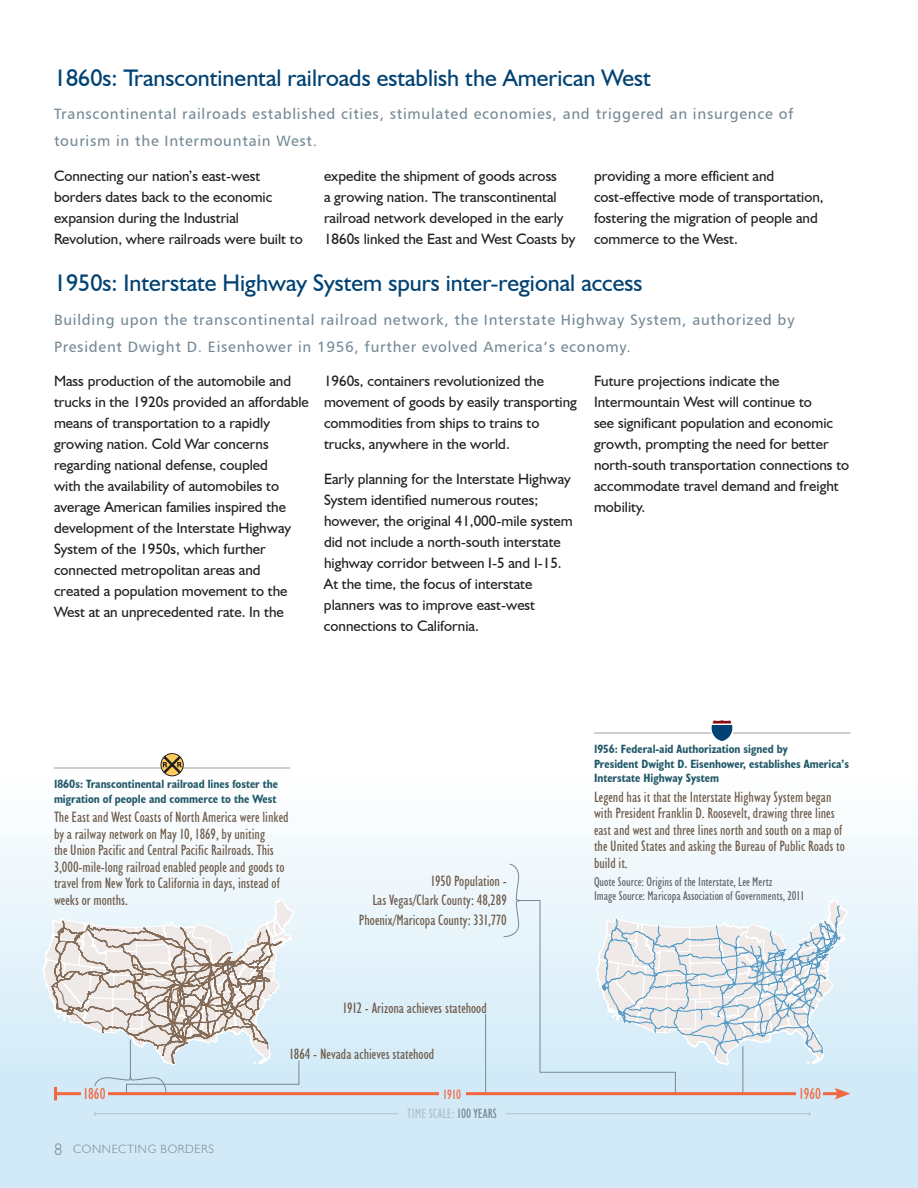
<style>
.page{position:relative;width:918px;height:1188px;background:#fff}
.page>*{position:absolute;margin:0;border:0;box-sizing:border-box;transform-origin:0 0}
.t1{font:24px "Humanist 521 BT";color:#004273}
.t2{font:condensed 15.75px "Humanist 521 BT";color:#f26640}
.t3{font:15px/21px "Humanist 521 BT";color:#231f20}
.t4{font:condensed 15px/16.5px "Humanist 521 BT";color:#6d5a49}
.t5{font:15px/27px "Humanist 777 BT Roman B";letter-spacing:.05em;color:#738894}
.t6{font:condensed 13.5px "Humanist 521 BT";color:#b1bec7}
.t7{font:condensed 13.5px "Humanist 521 BT";color:#f26640}
.t8{font:condensed 12.75px/13.5px "Humanist 521 BT";color:#636366}
.t9{font:700 condensed 12px/14.4px "Humanist 521 BT";color:#215868}
.t10{font:300 12px "Humanist 521 BT";color:#738894}
.s1{color:#738894}
.s2{font-size:16.5px}
</style>
<div class="page">
<div style="left:0;top:772px;width:918px;height:416px;background:linear-gradient(to bottom,#fcfefe,#c9e6f6)"></div>
<svg style="left:595px;top:899px;width:253px;height:167px;background:#dae6ed"></svg>
<hr style="left:742px;top:1046px;width:1px;height:48px;background:#738894">
<svg style="left:675px;top:1072px;width:1px;height:20px"></svg>
<hr style="left:485px;top:1014px;width:1px;height:80px;background:#738894">
<hr style="left:540px;top:901px;width:1px;height:172px;background:#738894">
<hr style="left:540px;top:1072px;width:135px;height:1px;background:#738894">
<hr style="left:54px;top:767px;width:236px;height:2px;background:#bfbfbf">
<hr style="left:594px;top:732px;width:256px;height:2px;background:#bfbfbf">
<hr style="left:56px;top:1092px;width:784px;height:3px;background:#f26640">
<svg style="left:41px;top:899px;width:259px;height:201px;background:#d8dbdc"></svg>
<svg style="left:834px;top:1088px;width:16px;height:12px"></svg>
<div style="left:81px;top:1087px;width:27px;height:20px;background:#d2eaf7"></div>
<div style="left:796px;top:1087px;width:28px;height:20px;background:#d2eaf7"></div>
<div style="left:439px;top:1087px;width:27px;height:13px;background:#d2eaf7"></div>
<hr style="left:130px;top:1039px;width:1px;height:37px;background:#738894">
<svg style="left:503px;top:864px;width:37px;height:73px"></svg>
<svg style="left:710px;top:719px;width:24px;height:23px"></svg>
<svg style="left:161px;top:753px;width:23px;height:23px"></svg>
<hr style="left:95px;top:1113px;width:715px;height:1px;background:#b1bec7">
<div style="left:398px;top:1107px;width:108px;height:11px;background:#d2eaf7"></div>
<h1 class="t1" style="left:54px;top:63px;width:599px">1860s: Transcontinental railroads establish the American West</h1>
<p class="t5" style="left:54px;top:100px;width:741px">Transcontinental railroads established cities, stimulated economies, and triggered an insurgence of tourism in the Intermountain West.</p>
<p class="t3" style="left:54px;top:165px;width:250px">Connecting our nation’s east-west borders dates back to the economic expansion during the Industrial Revolution, where railroads were built to</p>
<p class="t3" style="left:324px;top:165px;width:253px">expedite the shipment of goods across<br>a growing nation. The transcontinental railroad network developed in the early 1860s linked the East and West Coasts by</p>
<p class="t3" style="left:594px;top:165px;width:231px">providing a more efficient and cost-effective mode of transportation, fostering the migration of people and commerce to the West.</p>
<h1 class="t1" style="left:54px;top:268px;width:590px">1950s: Interstate Highway System spurs inter-regional access</h1>
<p class="t5" style="left:54px;top:306px;width:742px">Building upon the transcontinental railroad network, the Interstate Highway System, authorized by<br>President Dwight D. Eisenhower in 1956, further evolved America’s economy.</p>
<p class="t3" style="left:54px;top:371px;width:256px">Mass production of the automobile and trucks in the 1920s provided an affordable means of transportation to a rapidly growing nation. Cold War concerns regarding national defense, coupled<br>with the availability of automobiles to average American families inspired the development of the Interstate Highway System of the 1950s, which further connected metropolitan areas and created a population movement to the West at an unprecedented rate. In the</p>
<p class="t3" style="left:324px;top:371px;width:255px">1960s, containers revolutionized the movement of goods by easily transporting commodities from ships to trains to trucks, anywhere in the world.</p>
<p class="t3" style="left:594px;top:371px;width:257px">Future projections indicate the Intermountain West will continue to<br>see significant population and economic growth, prompting the need for better north-south transportation connections to accommodate travel demand and freight mobility.</p>
<p class="t3" style="left:324px;top:468px;width:250px">Early planning for the Interstate Highway System identified numerous routes; however, the original 41,000-mile system did not include a north-south interstate highway corridor between I-5 and I-15.<br>At the time, the focus of interstate planners was to improve east-west connections to California.</p>
<p class="t9" style="left:54px;top:777px;width:226px">1860s: Transcontinental railroad lines foster the migration of people and commerce to the West</p>
<p class="t4" style="left:54px;top:809px;width:236px">The East and West Coasts of North America were linked by a railway network on May 10, 1869, by uniting<br>the Union Pacific and Central Pacific Railroads. This 3,000-mile-long railroad enabled people and goods to travel from New York to California in days, instead of weeks or months.</p>
<p class="t4" style="left:359px;top:871px;width:149px;line-height:19.5px;text-align:right">1950 Population -<br>Las Vegas/Clark County: 48,289<br>Phoenix/Maricopa County: 331,770</p>
<p class="t4" style="left:343px;top:1000px;width:146px">1912 - Arizona achieves statehood</p>
<p class="t4" style="left:290px;top:1046px;width:146px">1864 - Nevada achieves statehood</p>
<p class="t9" style="left:594px;top:742px;width:257px">1956: Federal-aid Authorization signed by<br>President Dwight D. Eisenhower, establishes America’s<br>Interstate Highway System</p>
<p class="t4" style="left:594px;top:788px;width:252px">Legend has it that the Interstate Highway System began with President Franklin D. Roosevelt, drawing three lines east and west and three lines north and south on a map of the United States and asking the Bureau of Public Roads to build it.</p>
<p class="t8" style="left:594px;top:875px;width:212px">Quote Source: Origins of the Interstate, Lee Mertz<br>Image Source: Maricopa Association of Governments, 2011</p>
<p class="t2" style="left:83px;top:1084px;width:24px">1860</p>
<p class="t7" style="left:443px;top:1086px;width:19px">1910</p>
<p class="t2" style="left:799px;top:1084px;width:23px">1960</p>
<p class="t6" style="left:407px;top:1105px;width:91px">TIME SCALE: <span class="s1">100 YEARS</span></p>
<p class="t10" style="left:54px;top:1142px;width:38px"><span class="s2">8</span> CONNECTING</p>
<p class="t10" style="left:161px;top:1142px;width:16px">BORDERS</p>
</div>
